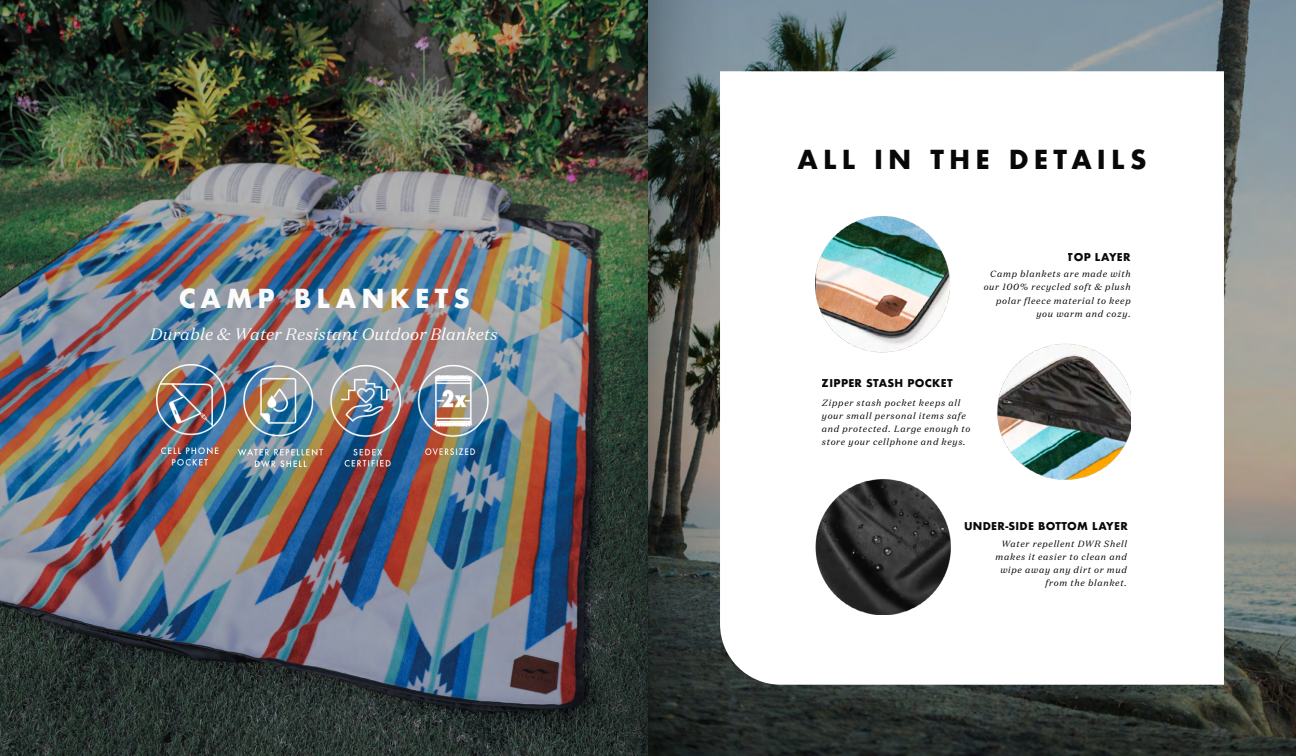
<style>
.page{position:relative;width:1296px;height:756px;background:#fff}
.page>*{position:absolute;margin:0;border:0;box-sizing:border-box;transform-origin:0 0}
.t1{font:700 25.5px "Futura";letter-spacing:.2em;color:#000}
.t2{font:700 25.5px "Futura";letter-spacing:.2em;color:#fff}
.t3{font:italic 16.5px "Domaine Text";letter-spacing:.01em;color:#fff}
.t4{font:700 10.5px "Futura";letter-spacing:.025em;color:#000}
.t5{font:italic 9px/13px "Domaine Text";letter-spacing:.075em;color:#000;text-align:right}
</style>
<div class="page">
<img style="left:0;top:0;width:1296px;height:756px">
<img style="left:558px;top:0;width:180px;height:756px">
<hr style="left:648px;top:0;width:1px;height:756px;background:#000101">
<svg style="left:720px;top:71px;width:504px;height:614px"></svg>
<img style="left:815px;top:217px;width:143px;height:397px">
<img style="left:958px;top:217px;width:173px;height:397px">
<img style="left:157px;top:365px;width:332px;height:104px">
<h1 class="t2" style="left:178px;top:282px;width:294px">CAMP BLANKETS</h1>
<h2 class="t3" style="left:150px;top:324px;width:349px">Durable &amp; Water Resistant Outdoor Blankets</h2>
<h1 class="t1" style="left:797px;top:142px;width:351px">ALL IN THE DETAILS</h1>
<p class="t4" style="left:1068px;top:251px;width:64px">TOP LAYER</p>
<p class="t5" style="left:984px;top:268px;width:149px">Camp blankets are made with our 100% recycled soft &amp; plush polar fleece material to keep you warm and cozy.</p>
<p class="t4" style="left:822px;top:376px;width:132px">ZIPPER STASH POCKET</p>
<p class="t5" style="left:822px;top:396px;width:150px;text-align:left">Zipper stash pocket keeps all your small personal items safe and protected. Large enough to store your cellphone and keys.</p>
<p class="t4" style="left:964px;top:519px;width:165px">UNDER-SIDE BOTTOM LAYER</p>
<p class="t5" style="left:996px;top:537px;width:133px">Water repellent DWR Shell makes it easier to clean and wipe away any dirt or mud from the blanket.</p>
</div>
